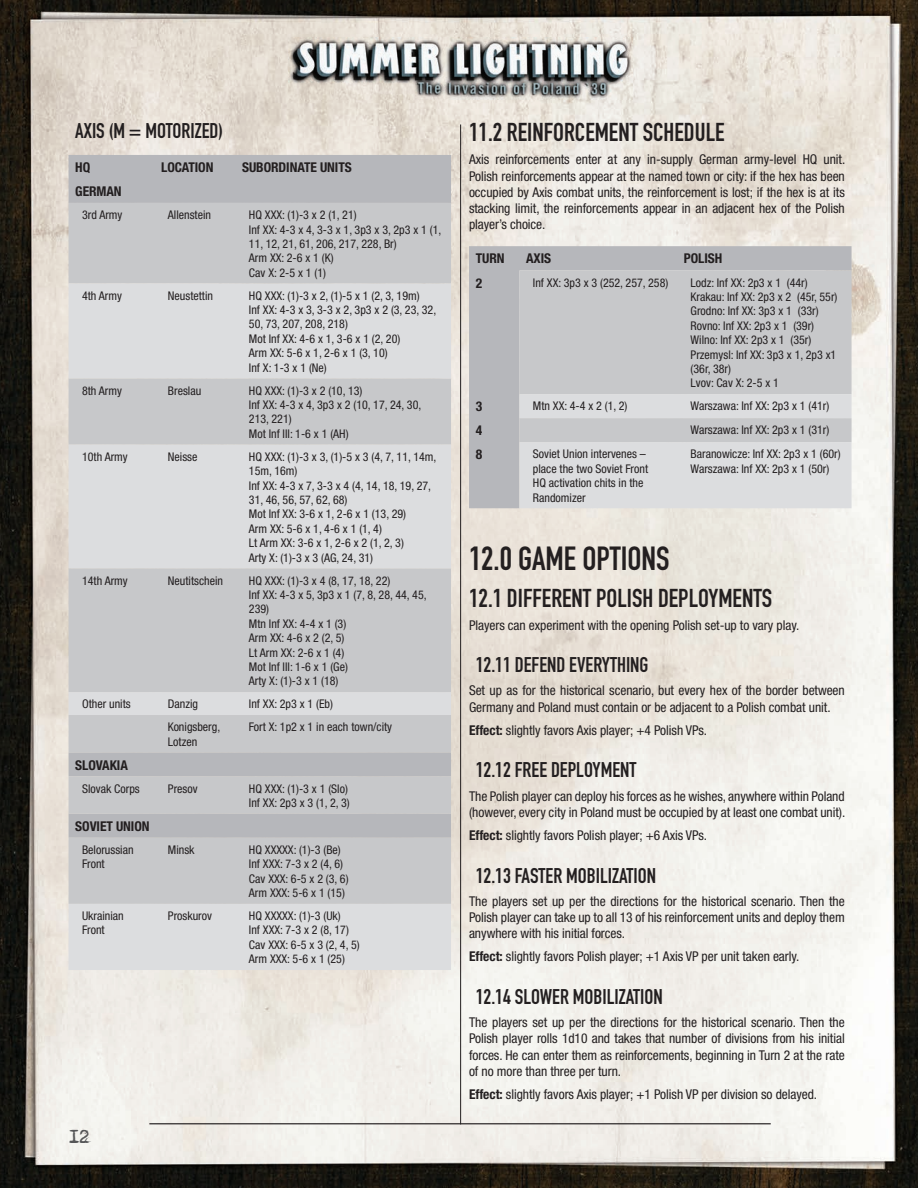
<style>
.page{position:relative;width:918px;height:1188px;background:#fff}
.page>*{position:absolute;margin:0;border:0;box-sizing:border-box;transform-origin:0 0}
.t1{font:33px "DIN Engschrift Std";color:#231f20}
.t2{font:25.5px "DIN Engschrift Std";color:#231f20}
.t3{font:21px "DIN Engschrift Std";color:#231f20}
.t4{font:16.5px "Adler";color:#555657}
.t5{font:condensed 13.5px/16.2px "Helvetica Neue";letter-spacing:-.005em;color:#231f20;text-align:justify}
.t6{font:700 condensed 13.5px "Helvetica Neue";letter-spacing:-.005em;color:#231f20}
.t7{font:condensed 12px/14.4px "Helvetica Neue";color:#231f20}
.s1{font-weight:700}
</style>
<div class="page">
<img style="left:0;top:0;width:918px;height:1188px">
<hr style="left:460px;top:125px;width:1px;height:999px;background:#231f20">
<hr style="left:149px;top:1123px;width:622px;height:1px;background:#231f20">
<img style="left:289px;top:37px;width:343px;height:63px">
<div style="left:69px;top:155px;width:382px;height:48px;background:#b6b7bb"></div>
<div style="left:69px;top:203px;width:382px;height:80px;background:#c7c8ca"></div>
<svg style="left:69px;top:283px;width:382px;height:687px;background:#cfd0d2"></svg>
<div style="left:469px;top:246px;width:383px;height:262px;background:#b6b7bb"></div>
<div style="left:519px;top:270px;width:333px;height:124px;background:#c7c8ca"></div>
<svg style="left:519px;top:394px;width:333px;height:114px;background:#d7d8da"></svg>
<p class="t3" style="left:75px;top:118px;width:149px">AXIS (M = MOTORIZED)</p>
<p class="t6" style="left:75px;top:159px;width:16px">HQ</p>
<p class="t6" style="left:161px;top:159px;width:54px">LOCATION</p>
<p class="t6" style="left:242px;top:159px;width:111px">SUBORDINATE UNITS</p>
<p class="t6" style="left:75px;top:183px;width:48px">GERMAN</p>
<p class="t7" style="left:82px;top:208px;width:42px">3rd Army</p>
<p class="t7" style="left:168px;top:208px;width:45px">Allenstein</p>
<p class="t7" style="left:249px;top:208px;width:194px">HQ XXX: (1)-3 x 2 (1, 21)<br>Inf XX: 4-3 x 4, 3-3 x 1, 3p3 x 3, 2p3 x 1 (1,<br>11, 12, 21, 61, 206, 217, 228, Br)<br>Arm XX: 2-6 x 1 (K)<br>Cav X: 2-5 x 1 (1)</p>
<p class="t7" style="left:82px;top:288px;width:41px">4th Army</p>
<p class="t7" style="left:168px;top:288px;width:47px">Neustettin</p>
<p class="t7" style="left:249px;top:288px;width:189px">HQ XXX: (1)-3 x 2, (1)-5 x 1 (2, 3, 19m)<br>Inf XX: 4-3 x 3, 3-3 x 2, 3p3 x 2 (3, 23, 32,<br>50, 73, 207, 208, 218)<br>Mot Inf XX: 4-6 x 1, 3-6 x 1 (2, 20)<br>Arm XX: 5-6 x 1, 2-6 x 1 (3, 10)<br>Inf X: 1-3 x 1 (Ne)</p>
<p class="t7" style="left:82px;top:383px;width:41px">8th Army</p>
<p class="t7" style="left:168px;top:383px;width:35px">Breslau</p>
<p class="t7" style="left:249px;top:383px;width:174px">HQ XXX: (1)-3 x 2 (10, 13)<br>Inf XX: 4-3 x 4, 3p3 x 2 (10, 17, 24, 30,<br>213, 221)<br>Mot Inf III: 1-6 x 1 (AH)</p>
<p class="t7" style="left:82px;top:449px;width:47px">10th Army</p>
<p class="t7" style="left:168px;top:449px;width:31px">Neisse</p>
<p class="t7" style="left:249px;top:449px;width:189px">HQ XXX: (1)-3 x 3, (1)-5 x 3 (4, 7, 11, 14m,<br>15m, 16m)<br>Inf XX: 4-3 x 7, 3-3 x 4 (4, 14, 18, 19, 27,<br>31, 46, 56, 57, 62, 68)<br>Mot Inf XX: 3-6 x 1, 2-6 x 1 (13, 29)<br>Arm XX: 5-6 x 1, 4-6 x 1 (1, 4)<br>Lt Arm XX: 3-6 x 1, 2-6 x 2 (1, 2, 3)<br>Arty X: (1)-3 x 3 (AG, 24, 31)</p>
<p class="t7" style="left:82px;top:573px;width:47px">14th Army</p>
<p class="t7" style="left:168px;top:573px;width:57px">Neutitschein</p>
<p class="t7" style="left:249px;top:573px;width:179px">HQ XXX: (1)-3 x 4 (8, 17, 18, 22)<br>Inf XX: 4-3 x 5, 3p3 x 1 (7, 8, 28, 44, 45,<br>239)<br>Mtn Inf XX: 4-4 x 1 (3)<br>Arm XX: 4-6 x 2 (2, 5)<br>Lt Arm XX: 2-6 x 1 (4)<br>Mot Inf III: 1-6 x 1 (Ge)<br>Arty X: (1)-3 x 1 (18)</p>
<p class="t7" style="left:82px;top:697px;width:50px">Other units</p>
<p class="t7" style="left:168px;top:697px;width:32px">Danzig</p>
<p class="t7" style="left:249px;top:697px;width:86px">Inf XX: 2p3 x 1 (Eb)</p>
<p class="t7" style="left:168px;top:720px;width:54px">Konigsberg,<br>Lotzen</p>
<p class="t7" style="left:249px;top:720px;width:145px">Fort X: 1p2 x 1 in each town/city</p>
<p class="t6" style="left:75px;top:757px;width:54px">SLOVAKIA</p>
<p class="t7" style="left:82px;top:781px;width:59px">Slovak Corps</p>
<p class="t7" style="left:168px;top:781px;width:31px">Presov</p>
<p class="t7" style="left:249px;top:781px;width:102px">HQ XXX: (1)-3 x 1 (Slo)<br>Inf XX: 2p3 x 3 (1, 2, 3)</p>
<p class="t6" style="left:75px;top:818px;width:76px">SOVIET UNION</p>
<p class="t7" style="left:82px;top:842px;width:53px">Belorussian<br>Front</p>
<p class="t7" style="left:168px;top:842px;width:28px">Minsk</p>
<p class="t7" style="left:249px;top:842px;width:101px">HQ XXXXX: (1)-3 (Be)<br>Inf XXX: 7-3 x 2 (4, 6)<br>Cav XXX: 6-5 x 2 (3, 6)<br>Arm XXX: 5-6 x 1 (15)</p>
<p class="t7" style="left:82px;top:909px;width:43px">Ukrainian<br>Front</p>
<p class="t7" style="left:168px;top:909px;width:46px">Proskurov</p>
<p class="t7" style="left:249px;top:909px;width:112px">HQ XXXXX: (1)-3 (Uk)<br>Inf XXX: 7-3 x 2 (8, 17)<br>Cav XXX: 6-5 x 3 (2, 4, 5)<br>Arm XXX: 5-6 x 1 (25)</p>
<p class="t4" style="left:70px;top:1130px;width:24px">12</p>
<p class="t2" style="left:469px;top:117px;width:257px">11.2 REINFORCEMENT SCHEDULE</p>
<p class="t5" style="left:469px;top:151px;width:378px">Axis reinforcements enter at any in-supply German army-level HQ unit.<br>Polish reinforcements appear at the named town or city: if the hex has been occupied by Axis combat units, the reinforcement is lost; if the hex is at its stacking limit, the reinforcements appear in an adjacent hex of the Polish player’s choice.</p>
<p class="t6" style="left:476px;top:250px;width:30px">TURN</p>
<p class="t6" style="left:526px;top:250px;width:27px">AXIS</p>
<p class="t6" style="left:684px;top:250px;width:40px">POLISH</p>
<p class="t6" style="left:476px;top:275px;width:8px">2</p>
<p class="t7" style="left:533px;top:275px;width:137px">Inf XX: 3p3 x 3 (252, 257, 258)</p>
<p class="t7" style="left:691px;top:275px;width:148px">Lodz: Inf XX: 2p3 x 1 (44r)<br>Krakau: Inf XX: 2p3 x 2 (45r, 55r)<br>Grodno: Inf XX: 3p3 x 1 (33r)<br>Rovno: Inf XX: 2p3 x 1 (39r)<br>Wilno: Inf XX: 2p3 x 1 (35r)<br>Przemysl: Inf XX: 3p3 x 1, 2p3 x1 (36r, 38r)<br>Lvov: Cav X: 2-5 x 1</p>
<p class="t6" style="left:476px;top:398px;width:8px">3</p>
<p class="t7" style="left:533px;top:399px;width:96px">Mtn XX: 4-4 x 2 (1, 2)</p>
<p class="t7" style="left:691px;top:399px;width:140px">Warszawa: Inf XX: 2p3 x 1 (41r)</p>
<p class="t6" style="left:476px;top:422px;width:8px">4</p>
<p class="t7" style="left:691px;top:423px;width:140px">Warszawa: Inf XX: 2p3 x 1 (31r)</p>
<p class="t6" style="left:476px;top:446px;width:8px">8</p>
<p class="t7" style="left:533px;top:447px;width:117px">Soviet Union intervenes – place the two Soviet Front<br>HQ activation chits in the<br>Randomizer</p>
<p class="t7" style="left:691px;top:447px;width:152px">Baranowicze: Inf XX: 2p3 x 1 (60r)<br>Warszawa: Inf XX: 2p3 x 1 (50r)</p>
<p class="t1" style="left:469px;top:539px;width:202px">12.0 GAME OPTIONS</p>
<p class="t2" style="left:469px;top:583px;width:305px">12.1 DIFFERENT POLISH DEPLOYMENTS</p>
<p class="t5" style="left:469px;top:617px;width:332px">Players can experiment with the opening Polish set-up to vary play.</p>
<p class="t3" style="left:476px;top:653px;width:174px">12.11 DEFEND EVERYTHING</p>
<p class="t5" style="left:469px;top:683px;width:377px">Set up as for the historical scenario, but every hex of the border between<br>Germany and Poland must contain or be adjacent to a Polish combat unit.</p>
<p class="t5" style="left:469px;top:722px;width:240px"><span class="s1">Effect:</span> slightly favors Axis player; +4 Polish VPs.</p>
<p class="t3" style="left:476px;top:758px;width:162px">12.12 FREE DEPLOYMENT</p>
<p class="t5" style="left:469px;top:788px;width:378px">The Polish player can deploy his forces as he wishes, anywhere within Poland (however, every city in Poland must be occupied by at least one combat unit).</p>
<p class="t5" style="left:469px;top:827px;width:240px"><span class="s1">Effect:</span> slightly favors Polish player; +6 Axis VPs.</p>
<p class="t3" style="left:476px;top:863px;width:182px">12.13 FASTER MOBILIZATION</p>
<p class="t5" style="left:469px;top:893px;width:377px">The players set up per the directions for the historical scenario. Then the Polish player can take up to all 13 of his reinforcement units and deploy them anywhere with his initial forces.</p>
<p class="t5" style="left:469px;top:948px;width:332px"><span class="s1">Effect:</span> slightly favors Polish player; +1 Axis VP per unit taken early.</p>
<p class="t3" style="left:476px;top:984px;width:188px">12.14 SLOWER MOBILIZATION</p>
<p class="t5" style="left:469px;top:1014px;width:377px">The players set up per the directions for the historical scenario. Then the Polish player rolls 1d10 and takes that number of divisions from his initial forces. He can enter them as reinforcements, beginning in Turn 2 at the rate of no more than three per turn.</p>
<p class="t5" style="left:469px;top:1086px;width:350px"><span class="s1">Effect:</span> slightly favors Axis player; +1 Polish VP per division so delayed.</p>
</div>
